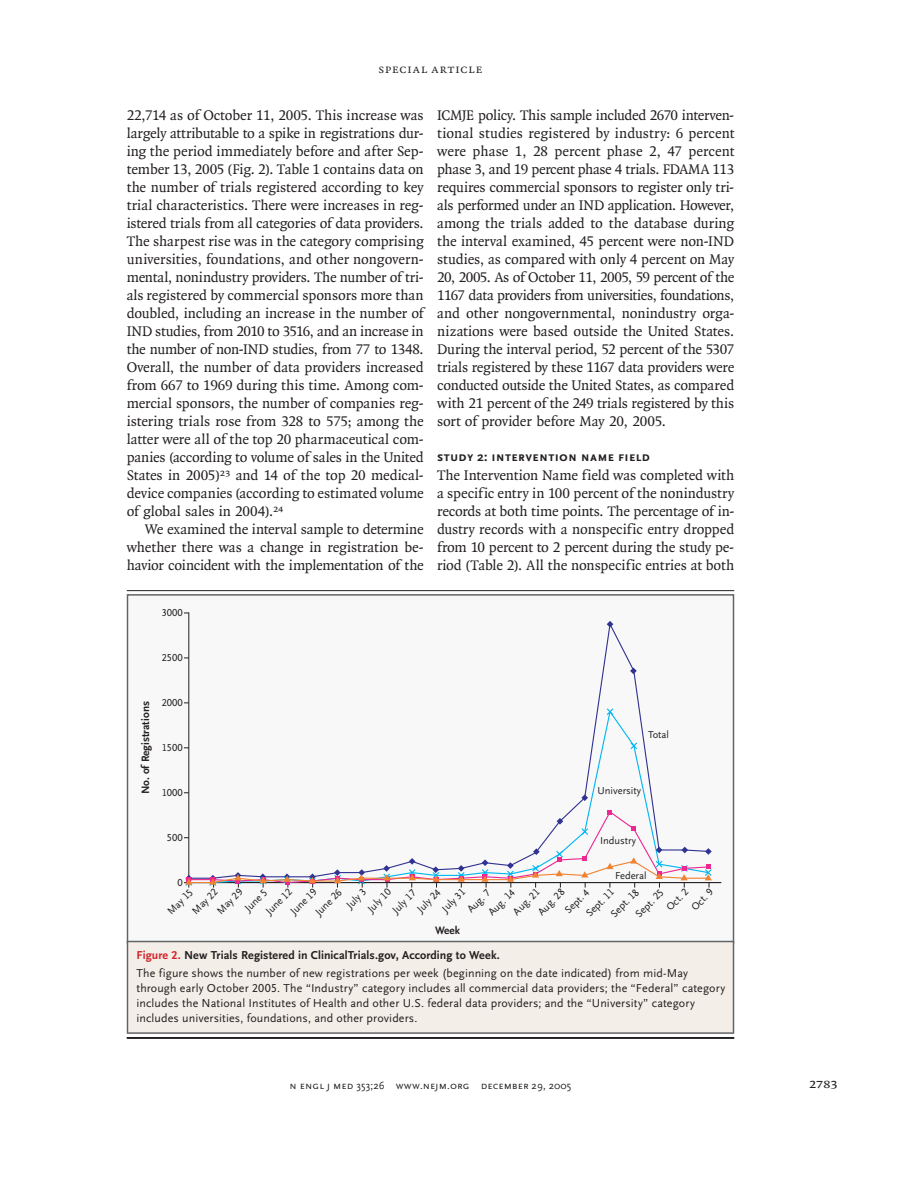
<style>
.page{position:relative;width:918px;height:1188px;background:#fff}
.page>*{position:absolute;margin:0;border:0;box-sizing:border-box;transform-origin:0 0}
.t1{font:15px/18px "OTNEJM Quadraat";letter-spacing:-.01em;color:#231f20;text-align:justify}
.t2{font:14.25px "OTNEJM Quadraat Cap";color:#231f20}
.t3{font:700 13.5px "OTNEJM Scala Sans LF Cap";letter-spacing:.02em;color:#231f20}
.t4{font:12.75px "OTNEJM Quadraat Cap";letter-spacing:.06em;color:#231f20}
.t5{font:12px/15px "OTNEJM Scala Sans LF";letter-spacing:.01em;color:#231f20}
.t6{font:700 11.25px "NEJM Scala Sans LF";color:#231f20}
.t7{font:10.8px "OTNEJM Scala Sans LF Cap";letter-spacing:.01em;color:#231f20}
.t8{font:10.5px/17.1px "NEJM Scala Sans LF";color:#231f20}
.s1{font-family:"NEJM Scala Sans LF";font-weight:700;color:#d2232a}
.s2{font-weight:700}
.s3{font-family:"OTNEJM Scala Sans OSF"}
</style>
<div class="page">
<hr style="left:127px;top:590px;width:607px;height:1px;background:#231f20">
<div style="left:128px;top:595px;width:606px;height:348px;background:#f8f8f9"></div>
<hr style="left:188px;top:613px;width:1px;height:270px;background:#231f20">
<hr style="left:189px;top:882px;width:532px;height:1px;background:#231f20">
<svg style="left:630px;top:668px;width:7px;height:6px"></svg>
<svg style="left:607px;top:621px;width:6px;height:7px"></svg>
<svg style="left:185px;top:708px;width:469px;height:102px"></svg>
<svg style="left:184px;top:810px;width:528px;height:78px"></svg>
<div style="left:128px;top:942px;width:606px;height:91px;background:#f4eee8"></div>
<hr style="left:127px;top:1032px;width:607px;height:2px;background:#636466">
<hr style="left:127px;top:941px;width:607px;height:1px;background:#636466">
<hr style="left:127px;top:942px;width:1px;height:90px;background:#636466">
<hr style="left:733px;top:942px;width:1px;height:90px;background:#636466">
<hr style="left:127px;top:1038px;width:607px;height:1px;background:#231f20">
<p class="t4" style="left:379px;top:61px;width:105px">special article</p>
<p class="t1" style="left:127px;top:108px;width:299px">22,714 as of October 11, 2005. This increase was largely attributable to a spike in registrations dur&shy;ing the period immediately before and after Sep&shy;tember 13, 2005 (Fig. 2). Table 1 contains data on the number of trials registered according to key trial characteristics. There were increases in reg&shy;istered trials from all categories of data providers.<br>The sharpest rise was in the category comprising universities, foundations, and other nongovern&shy;mental, nonindustry providers. The number of tri&shy;als registered by commercial sponsors more than doubled, including an increase in the number of IND studies, from 2010 to 3516, and an increase in the number of non-IND studies, from 77 to 1348.<br>Overall, the number of data providers increased from 667 to 1969 during this time. Among com&shy;mercial sponsors, the number of companies reg&shy;istering trials rose from 328 to 575; among the latter were all of the top 20 pharmaceutical com&shy;panies (according to volume of sales in the United States in 2005)<sup>23</sup> and 14 of the top 20 medical&shy;device companies (according to estimated volume of global sales in 2004).<sup>24</sup></p>
<p class="t1" style="left:127px;top:522px;width:298px;text-indent:18px">We examined the interval sample to determine whether there was a change in registration be&shy;havior coincident with the implementation of the</p>
<p class="t1" style="left:437px;top:108px;width:299px">ICMJE policy. This sample included 2670 interven&shy;tional studies registered by industry: 6 percent were phase 1, 28 percent phase 2, 47 percent phase 3, and 19 percent phase 4 trials. FDAMA 113 requires commercial sponsors to register only tri&shy;als performed under an IND application. However, among the trials added to the database during the interval examined, 45 percent were non-IND studies, as compared with only 4 percent on May 20, 2005. As of October 11, 2005, 59 percent of the 1167 data providers from universities, foundations, and other nongovernmental, nonindustry orga&shy;nizations were based outside the United States.<br>During the interval period, 52 percent of the 5307 trials registered by these 1167 data providers were conducted outside the United States, as compared with 21 percent of the 249 trials registered by this sort of provider before May 20, 2005.</p>
<p class="t3" style="left:437px;top:448px;width:214px">study 2: intervention name field</p>
<p class="t1" style="left:437px;top:468px;width:299px">The Intervention Name field was completed with a specific entry in 100 percent of the nonindustry records at both time points. The percentage of in&shy;dustry records with a nonspecific entry dropped from 10 percent to 2 percent during the study pe&shy;riod (Table 2). All the nonspecific entries at both</p>
<p class="t8" style="left:162px;top:605px;width:22px">3000</p>
<p class="t8" style="left:162px;top:650px;width:22px">2500</p>
<p class="t6" style="left:140px;top:794px;width:95px;rotate:-90deg">No. of Registrations</p>
<p class="t8" style="left:162px;top:695px;width:22px">2000</p>
<p class="t8" style="left:648px;top:727px;width:22px">Total</p>
<p class="t8" style="left:162px;top:740px;width:22px">1500</p>
<p class="t8" style="left:162px;top:785px;width:22px">1000</p>
<p class="t8" style="left:167px;top:830px;width:17px">500</p>
<p class="t8" style="left:177px;top:874px;width:7px">0</p>
<p class="t8" style="left:163px;top:907px;width:33px;rotate:-45deg">May 15</p>
<p class="t8" style="left:188px;top:907px;width:33px;rotate:-45deg">May 22</p>
<p class="t8" style="left:213px;top:907px;width:33px;rotate:-45deg">May 29</p>
<p class="t8" style="left:241px;top:904px;width:29px;rotate:-45deg">June 5</p>
<p class="t8" style="left:597px;top:783px;width:45px">University</p>
<p class="t8" style="left:600px;top:833px;width:37px">Industry</p>
<p class="t8" style="left:615px;top:868px;width:33px">Federal</p>
<p class="t8" style="left:311px;top:908px;width:34px;rotate:-45deg">June 26</p>
<p class="t8" style="left:343px;top:901px;width:25px;rotate:-45deg">July 3</p>
<p class="t8" style="left:364px;top:905px;width:30px;rotate:-45deg">July 10</p>
<p class="t8" style="left:388px;top:906px;width:30px;rotate:-45deg">July 17</p>
<p class="t8" style="left:687px;top:903px;width:28px;rotate:-45deg">Oct. 9</p>
<p class="t8" style="left:287px;top:907px;width:34px;rotate:-45deg">June 19</p>
<p class="t8" style="left:426px;top:892px;width:30px;text-indent:-18px;rotate:-45deg">July 24<br>July 31</p>
<p class="t8" style="left:534px;top:908px;width:35px;rotate:-45deg">Aug. 28</p>
<p class="t8" style="left:650px;top:891px;width:28px;text-indent:-27px;rotate:-45deg">Sept. 25<br>Oct. 2</p>
<p class="t8" style="left:262px;top:907px;width:34px;rotate:-45deg">June 12</p>
<p class="t8" style="left:509px;top:908px;width:35px;rotate:-45deg">Aug. 21</p>
<p class="t8" style="left:594px;top:897px;width:37px;line-height:17.7px;text-indent:-17px;rotate:-45deg">Sept. 11<br>Sept. 18</p>
<p class="t8" style="left:484px;top:908px;width:35px;rotate:-45deg">Aug. 14</p>
<p class="t8" style="left:561px;top:906px;width:31px;rotate:-45deg">Sept. 4</p>
<p class="t8" style="left:463px;top:905px;width:29px;rotate:-45deg">Aug. 7</p>
<p class="t6" style="left:435px;top:925px;width:26px">Week</p>
<p class="t5" style="left:136px;top:947px;width:553px;line-height:18px"><span class="s1">Figure 2.</span> <span class="s2">New Trials Registered in ClinicalTrials.gov, According to Week.<br></span>The figure shows the number of new registrations per week (beginning on the date indicated) from mid-May</p>
<p class="t5" style="left:136px;top:982px;width:590px">through early October 2005. The “Industry” category includes all commercial data providers; the “Federal” category includes the National Institutes of Health and other U.S. federal data providers; and the “University” category includes universities, foundations, and other providers.</p>
<p class="t7" style="left:290px;top:1079px;width:283px">n engl j med <span class="s3">353;26</span> www.nejm.org december <span class="s3">29, 2005</span></p>
<p class="t2" style="left:809px;top:1075px;width:30px">2783</p>
</div>
